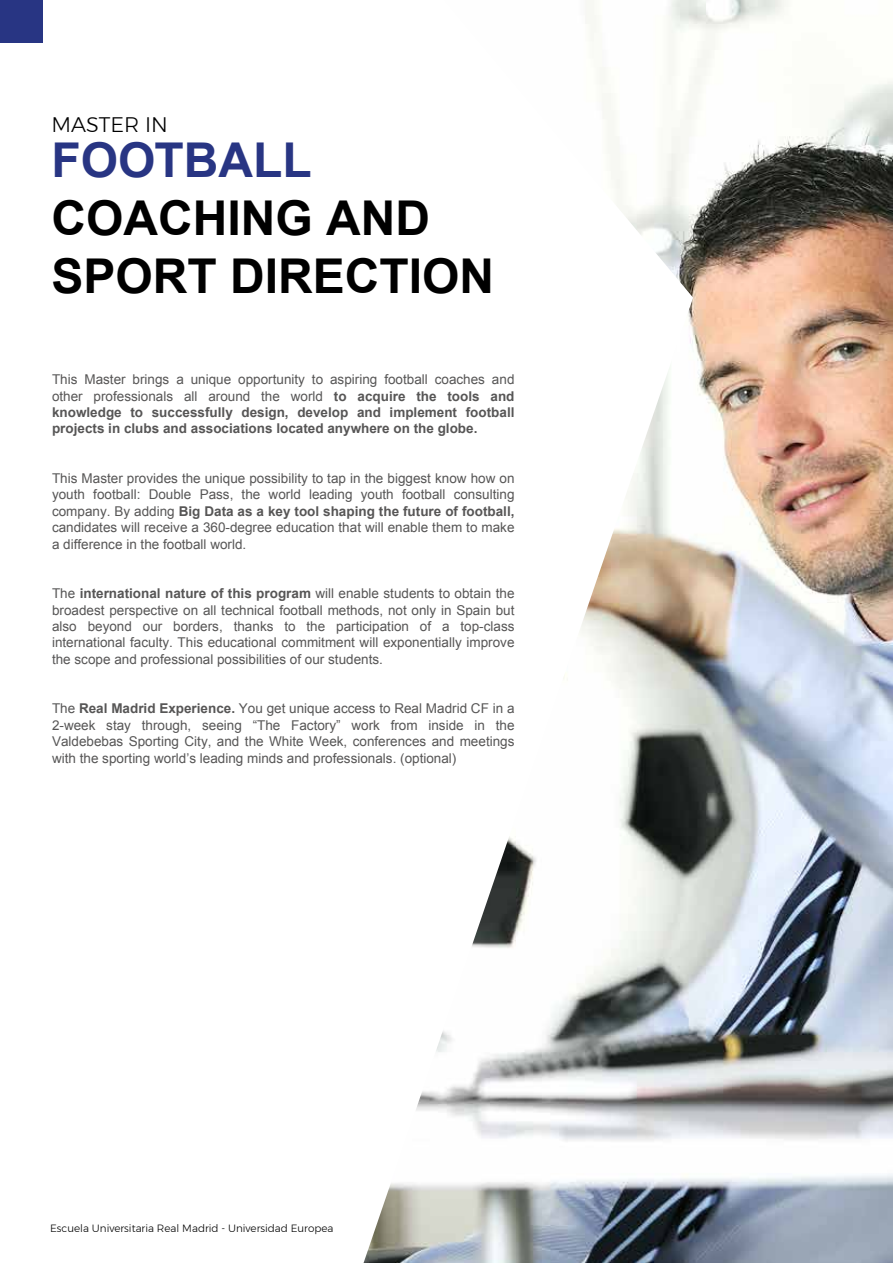
<style>
.page{position:relative;width:893px;height:1263px;background:#fff}
.page>*{position:absolute;margin:0;border:0;box-sizing:border-box;transform-origin:0 0}
.t1{font:700 48px/57.6px "Arial";color:#000}
.t2{font:700 48px "Arial";color:#283583}
.t3{font:300 21px "Montserrat";color:#000}
.t4{font:13.5px/16.4px "Arial";color:#575656;text-align:justify}
.t5{font:700 13.5px/16.4px "Arial";color:#575656;text-align:justify}
.t6{font:300 10.5px "Montserrat";color:#000}
.s1{font-weight:400}
.s2{font-weight:700}
</style>
<div class="page">
<img style="left:364px;top:0;width:529px;height:1263px">
<div style="left:0;top:0;width:43px;height:43px;background:#283583"></div>
<h2 class="t3" style="left:52px;top:109px;width:118px">MASTER IN</h2>
<h1 class="t2" style="left:52px;top:129px;width:262px">FOOTBALL</h1>
<h1 class="t1" style="left:52px;top:191px;width:444px">COACHING AND<br>SPORT DIRECTION</h1>
<p class="t5" style="left:52px;top:372px;width:464px"><span class="s1">This Master brings a unique opportunity to aspiring football coaches and other professionals all around the world</span> to acquire the tools and knowledge to successfully design, develop and implement football projects in clubs and associations located anywhere on the globe.</p>
<p class="t4" style="left:52px;top:470px;width:464px">This Master provides the unique possibility to tap in the biggest know how on youth football: Double Pass, the world leading youth football consulting company. By adding <span class="s2">Big Data as a key tool shaping the future of football, </span>candidates will receive a 360-degree education that will enable them to make a difference in the football world.</p>
<p class="t4" style="left:52px;top:585px;width:464px">The <span class="s2">international nature of this program</span> will enable students to obtain the broadest perspective on all technical football methods, not only in Spain but also beyond our borders, thanks to the participation of a top-class international faculty. This educational commitment will exponentially improve the scope and professional possibilities of our students.</p>
<p class="t4" style="left:52px;top:701px;width:464px">The <span class="s2">Real Madrid Experience.</span> You get unique access to Real Madrid CF in a 2-week stay through, seeing “The Factory” work from inside in the Valdebebas Sporting City, and the White Week, conferences and meetings with the sporting world’s leading minds and professionals. (optional)</p>
<p class="t6" style="left:50px;top:1221px;width:285px">Escuela Universitaria Real Madrid - Universidad Europea</p>
</div>
